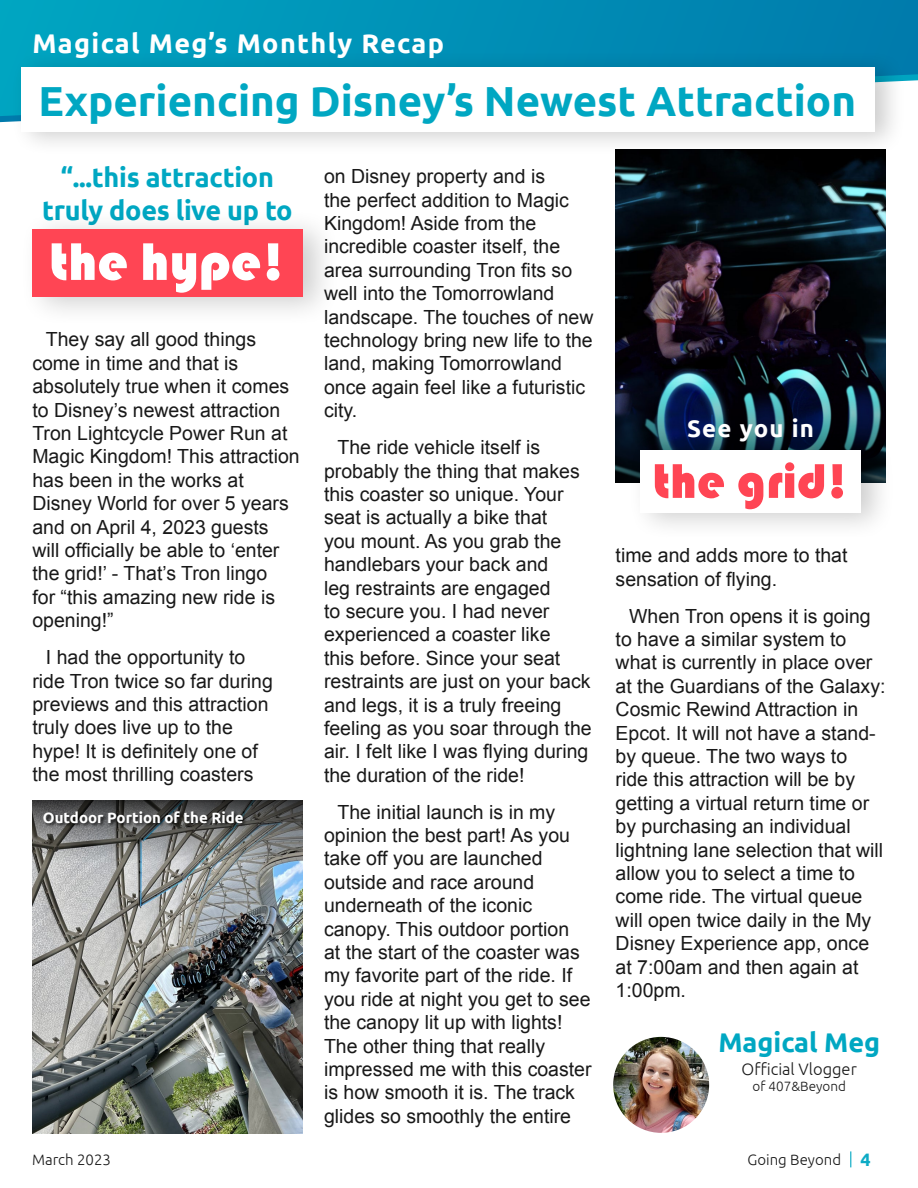
<style>
.page{position:relative;width:918px;height:1188px;background:#fff}
.page>*{position:absolute;margin:0;border:0;box-sizing:border-box;transform-origin:0 0}
.t1{font:54.9px "Bauhaus 93";color:#fff}
.t2{font:50.55px "Bauhaus 93";color:#ff4554}
.t3{font:700 42px "Ubuntu";color:#00a7c2}
.t4{font:700 27px/33px "Ubuntu";letter-spacing:-.01em;color:#00a7c2;text-align:center}
.t5{font:700 27px "Ubuntu";letter-spacing:.05em;color:#fff}
.t6{font:700 24px "Ubuntu";letter-spacing:.05em;color:#fff}
.t7{font:19.5px/23.4px "Arial";color:#191919}
.t8{font:300 16.5px "Ubuntu";color:#191919}
.t9{font:700 15px "Ubuntu";color:#fff}
.t10{font:300 15px "Ubuntu";color:#191919}
.t11{font:300 13.5px "Ubuntu";color:#191919}
.s1{font-weight:700;font-size:18px;color:#0dabc5}
</style>
<div class="page">
<svg style="left:850px;top:1151px;width:1px;height:16px"></svg>
<img style="left:616px;top:157px;width:270px;height:212px">
<svg style="left:0;top:0;width:918px;height:123px;background:#0291b7"></svg>
<div style="left:11px;top:49px;width:895px;height:108px;background:#000;opacity:.2"></div>
<div style="left:22px;top:67px;width:853px;height:65px;background:#fff"></div>
<img style="left:32px;top:861px;width:270px;height:273px">
<svg style="left:32px;top:801px;width:270px;height:60px;background:#6c6d6c"></svg>
<svg style="left:616px;top:369px;width:270px;height:114px;background:#172f43"></svg>
<div style="left:42px;top:810px;width:206px;height:18px;background:#000;opacity:.75"></div>
<div style="left:19px;top:208px;width:322px;height:119px;background:#000;opacity:.2"></div>
<div style="left:32px;top:229px;width:270px;height:68px;background:#ff4554"></div>
<div style="left:628px;top:431px;width:268px;height:110px;background:#000;opacity:.2"></div>
<div style="left:640px;top:451px;width:221px;height:62px;background:#fff"></div>
<img style="left:613px;top:1037px;width:96px;height:96px;border-radius:48px">
<h3 class="t5" style="left:32px;top:27px;width:413px">Magical Meg’s Monthly Recap</h3>
<h3 class="t3" style="left:38px;top:75px;width:819px">Experiencing Disney’s Newest Attraction</h3>
<h3 class="t4" style="left:42px;top:160px;width:252px">“...this attraction truly does live up to</h3>
<h1 class="t1" style="left:50px;top:231px;width:237px">the hype!</h1>
<p class="t7" style="left:32px;top:328px;width:269px;text-indent:13px">They say all good things come in time and that is absolutely true when it comes to Disney’s newest attraction<br>Tron Lightcycle Power Run at<br>Magic Kingdom! This attraction has been in the works at<br>Disney World for over 5 years and on April 4, 2023 guests will officially be able to ‘enter the grid!’ - That’s Tron lingo<br>for “this amazing new ride is opening!”</p>
<p class="t7" style="left:32px;top:646px;width:242px;text-indent:13px">I had the opportunity to ride Tron twice so far during previews and this attraction truly does live up to the hype! It is definitely one of the most thrilling coasters</p>
<p class="t9" style="left:43px;top:809px;width:202px">Outdoor Portion of the Ride</p>
<p class="t7" style="left:324px;top:165px;width:271px">on Disney property and is<br>the perfect addition to Magic<br>Kingdom! Aside from the incredible coaster itself, the area surrounding Tron fits so well into the Tomorrowland landscape. The touches of new technology bring new life to the land, making Tomorrowland once again feel like a futuristic city.</p>
<p class="t7" style="left:324px;top:436px;width:269px;text-indent:13px">The ride vehicle itself is probably the thing that makes this coaster so unique. Your seat is actually a bike that<br>you mount. As you grab the handlebars your back and<br>leg restraints are engaged<br>to secure you. I had never experienced a coaster like<br>this before. Since your seat restraints are just on your back and legs, it is a truly freeing feeling as you soar through the air. I felt like I was flying during the duration of the ride!</p>
<p class="t7" style="left:324px;top:800px;width:269px;text-indent:13px">The initial launch is in my opinion the best part! As you take off you are launched outside and race around underneath of the iconic canopy. This outdoor portion<br>at the start of the coaster was my favorite part of the ride. If you ride at night you get to see the canopy lit up with lights!<br>The other thing that really impressed me with this coaster is how smooth it is. The track glides so smoothly the entire</p>
<p class="t6" style="left:687px;top:414px;width:128px">See you in</p>
<h2 class="t2" style="left:653px;top:452px;width:196px">the grid!</h2>
<p class="t7" style="left:616px;top:544px;width:233px">time and adds more to that sensation of flying.</p>
<p class="t7" style="left:616px;top:604px;width:271px;text-indent:13px">When Tron opens it is going to have a similar system to what is currently in place over at the Guardians of the Galaxy:<br>Cosmic Rewind Attraction in<br>Epcot. It will not have a stand&shy;by queue. The two ways to<br>ride this attraction will be by getting a virtual return time or by purchasing an individual lightning lane selection that will allow you to select a time to come ride. The virtual queue will open twice daily in the My<br>Disney Experience app, once at 7:00am and then again at<br>1:00pm.</p>
<h3 class="t4" style="left:718px;top:1026px;width:163px">Magical Meg</h3>
<p class="t8" style="left:742px;top:1059px;width:117px">Official Vlogger</p>
<p class="t11" style="left:753px;top:1079px;width:95px">of 407&amp;Beyond</p>
<p class="t10" style="left:32px;top:1151px;width:80px">March 2023</p>
<p class="t10" style="left:748px;top:1151px;width:125px">Going Beyond <span class="s1">4</span></p>
</div>
